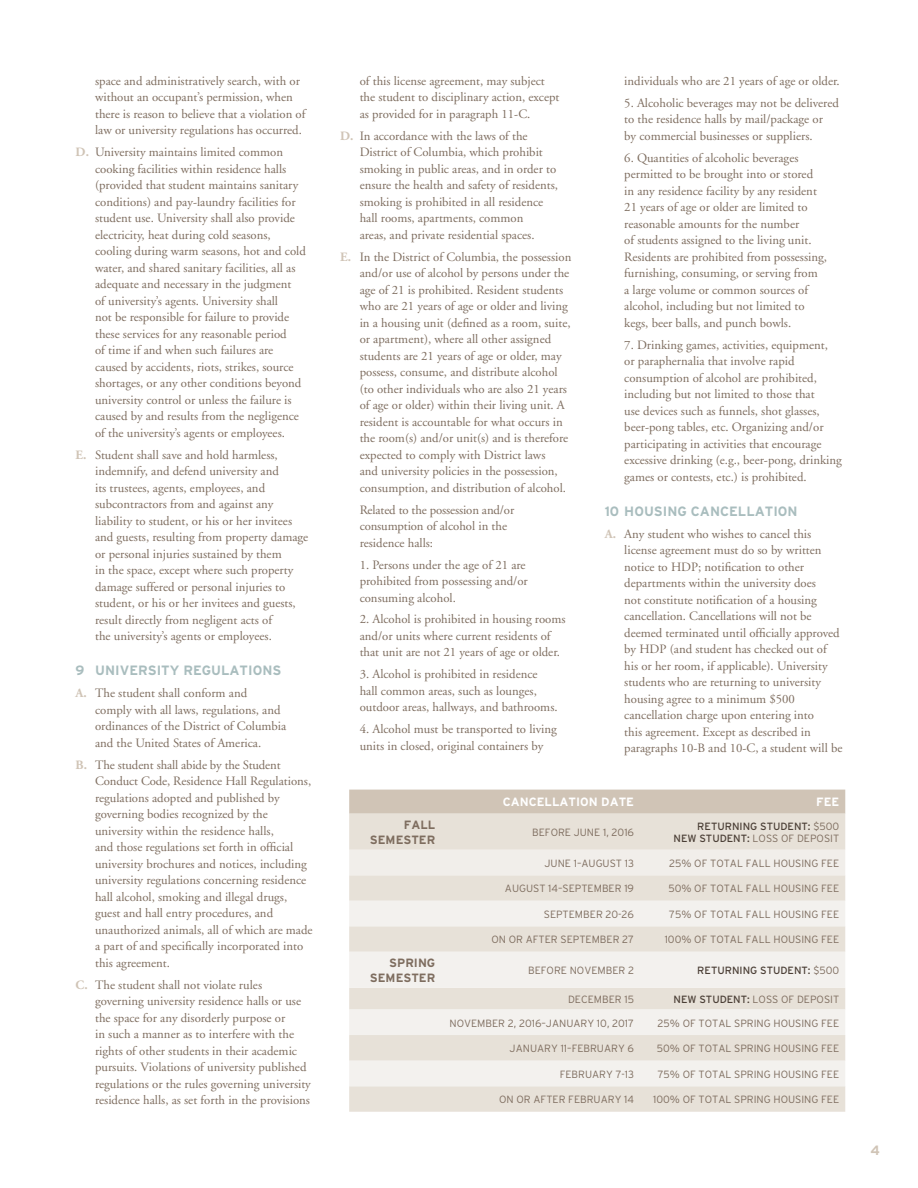
<style>
.page{position:relative;width:918px;height:1188px;background:#fff}
.page>*{position:absolute;margin:0;border:0;box-sizing:border-box;transform-origin:0 0}
.Numerals{font:700 13.5px "Interstate";color:#a9bdbe}
.Numerals-2{font:700 13.5px "Interstate";color:#d0c4b6}
.LetterIndent{font:12.75px/16.5px "Adobe Garamond";color:#7e6d5f}
.t1{font:700 12px/14.4px "Interstate";color:#7e6d5f;text-align:right}
.t2{font:700 12px "Interstate";color:#fff}
.t3{font:300 10.5px "Interstate";color:#7e6d5f}
.t4{font:10.5px/12.6px "Interstate";color:#4b3f36;text-align:right}
.s1{font-weight:700;color:#d0c4b6}
.s2{font-weight:300;color:#7e6d5f}
.s3{font-weight:400;color:#4b3f36}
</style>
<div class="page">
<div style="left:349px;top:790px;width:496px;height:24px;background:#d0c4b6"></div>
<div style="left:349px;top:814px;width:496px;height:298px;background:#e7e1d8"></div>
<div style="left:349px;top:850px;width:496px;height:25px;background:#f1eeea"></div>
<svg style="left:349px;top:901px;width:496px;height:185px;background:#eeeae5"></svg>
<p class="LetterIndent" style="left:95px;top:73px;width:212px">space and administratively search, with or without an occupant’s permission, when there is reason to believe that a violation of law or university regulations has occurred.</p>
<p class="LetterIndent" style="left:95px;top:144px;width:212px;text-indent:-20px"><span class="s1">D.</span> University maintains limited common cooking facilities within residence halls (provided that student maintains sanitary conditions) and pay-laundry facilities for student use. University shall also provide electricity, heat during cold seasons, cooling during warm seasons, hot and cold water, and shared sanitary facilities, all as adequate and necessary in the judgment<br>of university’s agents. University shall<br>not be responsible for failure to provide these services for any reasonable period<br>of time if and when such failures are caused by accidents, riots, strikes, source shortages, or any other conditions beyond university control or unless the failure is caused by and results from the negligence of the university’s agents or employees.</p>
<p class="LetterIndent" style="left:95px;top:447px;width:215px;text-indent:-20px"><span class="s1">E.</span> Student shall save and hold harmless, indemnify, and defend university and<br>its trustees, agents, employees, and subcontractors from and against any liability to student, or his or her invitees and guests, resulting from property damage or personal injuries sustained by them<br>in the space, except where such property damage suffered or personal injuries to student, or his or her invitees and guests, result directly from negligent acts of<br>the university’s agents or employees.</p>
<p class="Numerals" style="left:76px;top:663px;width:207px">9 UNIVERSITY REGULATIONS</p>
<p class="LetterIndent" style="left:95px;top:685px;width:193px;text-indent:-20px"><span class="s1">A.</span> The student shall conform and comply with all laws, regulations, and ordinances of the District of Columbia and the United States of America.</p>
<p class="LetterIndent" style="left:95px;top:757px;width:219px;text-indent:-20px"><span class="s1">B.</span> The student shall abide by the Student Conduct Code, Residence Hall Regulations, regulations adopted and published by governing bodies recognized by the university within the residence halls,<br>and those regulations set forth in official university brochures and notices, including university regulations concerning residence hall alcohol, smoking and illegal drugs, guest and hall entry procedures, and unauthorized animals, all of which are made a part of and specifically incorporated into this agreement.</p>
<p class="LetterIndent" style="left:95px;top:977px;width:217px;text-indent:-20px"><span class="s1">C.</span> The student shall not violate rules governing university residence halls or use the space for any disorderly purpose or<br>in such a manner as to interfere with the rights of other students in their academic pursuits. Violations of university published regulations or the rules governing university residence halls, as set forth in the provisions</p>
<p class="LetterIndent" style="left:360px;top:73px;width:201px">of this license agreement, may subject the student to disciplinary action, except as provided for in paragraph 11-C.</p>
<p class="LetterIndent" style="left:360px;top:128px;width:200px;text-indent:-20px"><span class="s1">D.</span> In accordance with the laws of the District of Columbia, which prohibit smoking in public areas, and in order to ensure the health and safety of residents, smoking is prohibited in all residence hall rooms, apartments, common<br>areas, and private residential spaces.</p>
<p class="LetterIndent" style="left:360px;top:249px;width:213px;text-indent:-20px"><span class="s1">E.</span> In the District of Columbia, the possession and/or use of alcohol by persons under the age of 21 is prohibited. Resident students who are 21 years of age or older and living in a housing unit (defined as a room, suite, or apartment), where all other assigned students are 21 years of age or older, may possess, consume, and distribute alcohol (to other individuals who are also 21 years of age or older) within their living unit. A resident is accountable for what occurs in the room(s) and/or unit(s) and is therefore expected to comply with District laws<br>and university policies in the possession, consumption, and distribution of alcohol.</p>
<p class="LetterIndent" style="left:360px;top:502px;width:156px">Related to the possession and/or consumption of alcohol in the residence halls:</p>
<p class="LetterIndent" style="left:360px;top:557px;width:170px">1. Persons under the age of 21 are prohibited from possessing and/or consuming alcohol.</p>
<p class="LetterIndent" style="left:360px;top:611px;width:207px">2. Alcohol is prohibited in housing rooms and/or units where current residents of that unit are not 21 years of age or older.</p>
<p class="LetterIndent" style="left:360px;top:666px;width:199px">3. Alcohol is prohibited in residence hall common areas, such as lounges, outdoor areas, hallways, and bathrooms.</p>
<p class="LetterIndent" style="left:360px;top:721px;width:199px">4. Alcohol must be transported to living units in closed, original containers by</p>
<p class="LetterIndent" style="left:624px;top:73px;width:217px">individuals who are 21 years of age or older.</p>
<p class="LetterIndent" style="left:624px;top:95px;width:216px">5. Alcoholic beverages may not be delivered to the residence halls by mail/package or<br>by commercial businesses or suppliers.</p>
<p class="LetterIndent" style="left:624px;top:150px;width:204px">6. Quantities of alcoholic beverages permitted to be brought into or stored<br>in any residence facility by any resident 21 years of age or older are limited to reasonable amounts for the number<br>of students assigned to the living unit.<br>Residents are prohibited from possessing, furnishing, consuming, or serving from<br>a large volume or common sources of alcohol, including but not limited to kegs, beer balls, and punch bowls.</p>
<p class="LetterIndent" style="left:624px;top:337px;width:219px">7. Drinking games, activities, equipment,<br>or paraphernalia that involve rapid consumption of alcohol are prohibited, including but not limited to those that<br>use devices such as funnels, shot glasses, beer-pong tables, etc. Organizing and/or participating in activities that encourage excessive drinking (e.g., beer-pong, drinking games or contests, etc.) is prohibited.</p>
<p class="Numerals" style="left:605px;top:503px;width:194px">10 HOUSING CANCELLATION</p>
<p class="LetterIndent" style="left:624px;top:526px;width:220px;text-indent:-20px"><span class="s1">A.</span> Any student who wishes to cancel this license agreement must do so by written notice to HDP; notification to other departments within the university does<br>not constitute notification of a housing cancellation. Cancellations will not be deemed terminated until officially approved by HDP (and student has checked out of his or her room, if applicable). University students who are returning to university housing agree to a minimum $500 cancellation charge upon entering into<br>this agreement. Except as described in paragraphs 10-B and 10-C, a student will be</p>
<p class="t2" style="left:503px;top:796px;width:133px">CANCELLATION DATE</p>
<p class="t2" style="left:816px;top:796px;width:25px">FEE</p>
<p class="t1" style="left:370px;top:818px;width:67px">FALL<br>SEMESTER</p>
<p class="t3" style="left:532px;top:826px;width:103px">BEFORE JUNE 1, 2016</p>
<p class="t4" style="left:674px;top:820px;width:167px">RETURNING STUDENT: <span class="s2">$500<br></span>NEW STUDENT: <span class="s2">LOSS OF DEPOSIT</span></p>
<p class="t3" style="left:544px;top:857px;width:91px">JUNE 1–AUGUST 13</p>
<p class="t3" style="left:669px;top:857px;width:172px">25% OF TOTAL FALL HOUSING FEE</p>
<p class="t3" style="left:505px;top:883px;width:131px">AUGUST 14–SEPTEMBER 19</p>
<p class="t3" style="left:668px;top:883px;width:172px">50% OF TOTAL FALL HOUSING FEE</p>
<p class="t3" style="left:544px;top:908px;width:92px">SEPTEMBER 20-26</p>
<p class="t3" style="left:669px;top:908px;width:172px">75% OF TOTAL FALL HOUSING FEE</p>
<p class="t3" style="left:491px;top:934px;width:144px">ON OR AFTER SEPTEMBER 27</p>
<p class="t3" style="left:665px;top:934px;width:176px">100% OF TOTAL FALL HOUSING FEE</p>
<p class="t1" style="left:370px;top:956px;width:67px">SPRING<br>SEMESTER</p>
<p class="t3" style="left:528px;top:964px;width:107px">BEFORE NOVEMBER 2</p>
<p class="t4" style="left:697px;top:964px;width:144px">RETURNING STUDENT: <span class="s2">$500</span></p>
<p class="t3" style="left:568px;top:993px;width:68px">DECEMBER 15</p>
<p class="t3" style="left:674px;top:993px;width:167px"><span class="s3">NEW STUDENT:</span> LOSS OF DEPOSIT</p>
<p class="t3" style="left:449px;top:1017px;width:186px">NOVEMBER 2, 2016–JANUARY 10, 2017</p>
<p class="t3" style="left:658px;top:1017px;width:183px">25% OF TOTAL SPRING HOUSING FEE</p>
<p class="t3" style="left:510px;top:1043px;width:126px">JANUARY 11–FEBRUARY 6</p>
<p class="t3" style="left:657px;top:1043px;width:184px">50% OF TOTAL SPRING HOUSING FEE</p>
<p class="t3" style="left:560px;top:1068px;width:76px">FEBRUARY 7-13</p>
<p class="t3" style="left:658px;top:1068px;width:183px">75% OF TOTAL SPRING HOUSING FEE</p>
<p class="t3" style="left:499px;top:1094px;width:136px">ON OR AFTER FEBRUARY 14</p>
<p class="t3" style="left:653px;top:1094px;width:188px">100% OF TOTAL SPRING HOUSING FEE</p>
<p class="Numerals-2" style="left:871px;top:1142px;width:11px">4</p>
</div>
